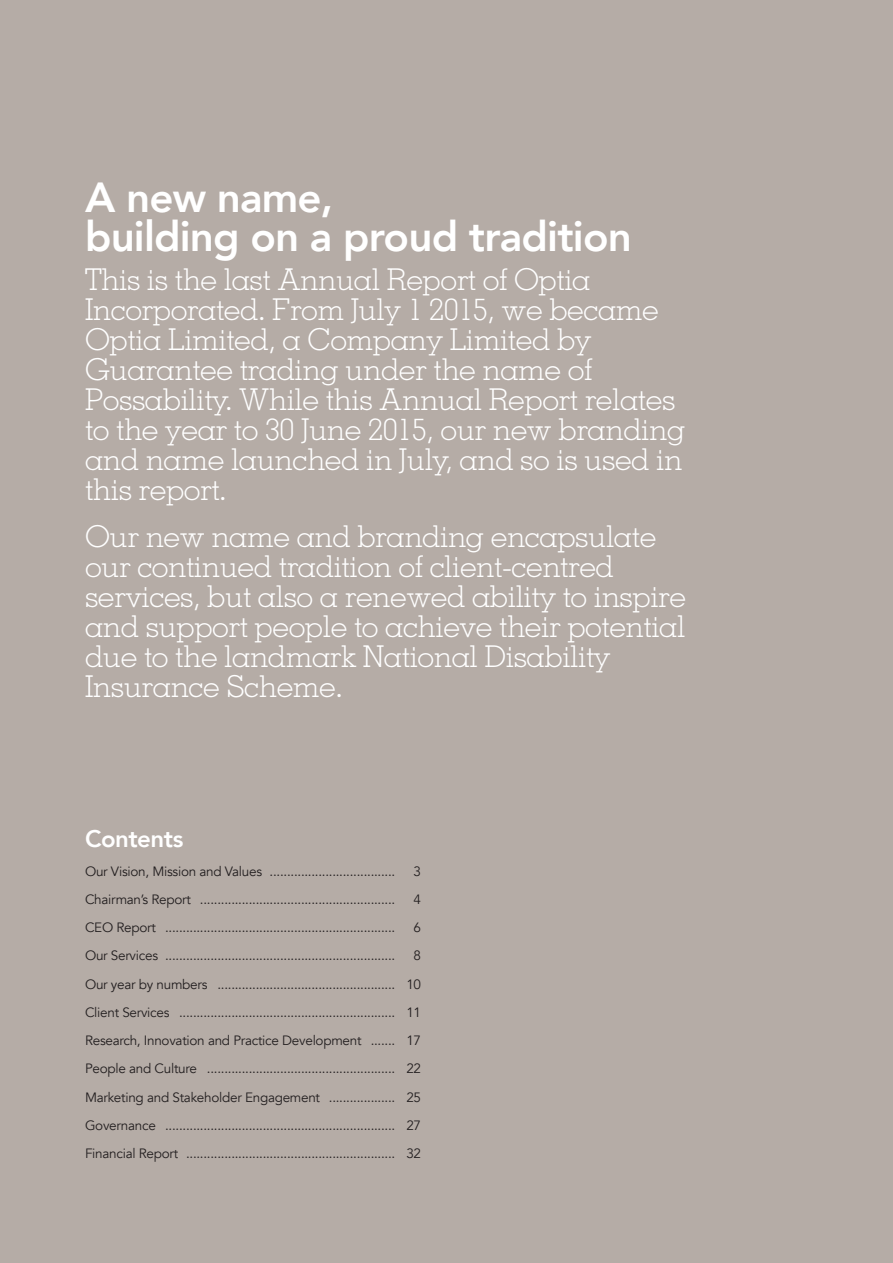
<style>
.page{position:relative;width:893px;height:1263px;background:#b5aca6}
.page>*{position:absolute;margin:0;border:0;box-sizing:border-box;transform-origin:0 0}
.t1{font:800 42px/39px "Avenir";letter-spacing:-.02em;color:#fff}
.t2{font:300 30px/30px "Memphis LT Std";letter-spacing:-.015em;color:#fff}
.t3{font:800 24px "Avenir";letter-spacing:-.02em;color:#fff}
.t4{font:13.5px/28.2px "Avenir";letter-spacing:-.02em;color:#231f20;text-align:justify}
</style>
<div class="page">
<h1 class="t1" style="left:85px;top:178px;width:548px">A new name,<br>building on a proud tradition</h1>
<p class="t2" style="left:85px;top:264px;width:602px">This is the last Annual Report of Optia Incorporated. From July 1 2015, we became Optia Limited, a Company Limited by Guarantee trading under the name of Possability. While this Annual Report relates to the year to 30 June 2015, our new branding and name launched in July, and so is used in this report.</p>
<h2 class="t2" style="left:85px;top:521px;width:603px">Our new name and branding encapsulate our continued tradition of client-centred services, but also a renewed ability to inspire and support people to achieve their potential due to the landmark National Disability Insurance Scheme.</h2>
<h3 class="t3" style="left:85px;top:820px;width:100px">Contents</h3>
<p class="t4" style="left:85px;top:857px;width:312px">Our Vision, Mission and Values ....................................</p>
<p class="t4" style="left:414px;top:857px;width:9px">3</p>
<p class="t4" style="left:85px;top:885px;width:312px">Chairman’s Report ........................................................</p>
<p class="t4" style="left:414px;top:885px;width:9px">4</p>
<p class="t4" style="left:85px;top:913px;width:312px">CEO Report ..................................................................</p>
<p class="t4" style="left:414px;top:913px;width:9px">6</p>
<p class="t4" style="left:85px;top:942px;width:312px">Our Services ..................................................................</p>
<p class="t4" style="left:85px;top:942px;width:338px;text-indent:328px">8<br>Our year by numbers ................................................... 10<br>Client Services .............................................................. 11<br>Research, Innovation and Practice Development ....... 17<br>People and Culture ...................................................... 22<br>Marketing and Stakeholder Engagement ................... 25<br>Governance .................................................................. 27<br>Financial Report ............................................................ 32</p>
</div>
